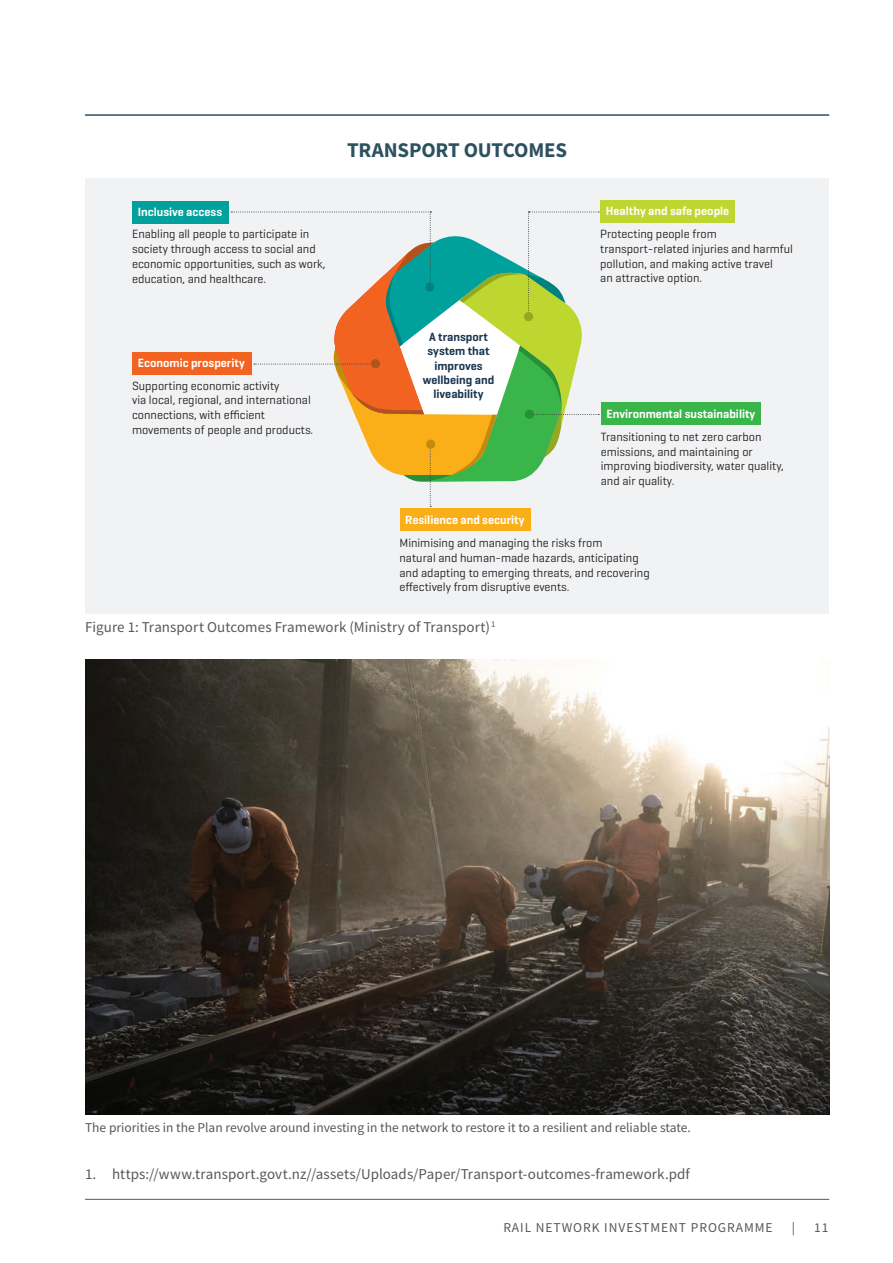
<style>
.page{position:relative;width:893px;height:1263px;background:#fff}
.page>*{position:absolute;margin:0;border:0;box-sizing:border-box;transform-origin:0 0}
.t1{font:700 21px "Source Sans Pro";letter-spacing:-.01em;color:#2e5160}
.t2{font:15px "Source Sans Pro";letter-spacing:.005em;color:#57585a}
.t3{font:13.5px "Source Sans Pro";color:#57585a}
.t4{font:13.5px "Source Sans Pro";letter-spacing:.07em;color:#57585a}
.t5{font:12.15px/14.9px "Geogrotesque";color:#231f20}
.t6{font:600 12.15px "Geogrotesque";color:#fff}
.t7{font:600 12.15px/14.1px "Geogrotesque";color:#1b3751;text-align:center}
</style>
<div class="page">
<hr style="left:85px;top:114px;width:744px;height:2px;background:#2e5160">
<hr style="left:85px;top:1199px;width:744px;height:1px;background:#57585a">
<img style="left:85px;top:659px;width:744px;height:455px">
<div style="left:85px;top:179px;width:744px;height:435px;background:#f1f2f3"></div>
<div style="left:132px;top:201px;width:96px;height:22px;background:#00a19d"></div>
<div style="left:600px;top:200px;width:135px;height:23px;background:#bed630"></div>
<div style="left:601px;top:402px;width:160px;height:23px;background:#3ab54a"></div>
<div style="left:132px;top:352px;width:119px;height:22px;background:#f26221"></div>
<div style="left:400px;top:509px;width:130px;height:22px;background:#faaf18"></div>
<svg style="left:231px;top:212px;width:368px;height:295px"></svg>
<div style="left:425px;top:282px;width:9px;height:10px;background:#00827e;border-radius:50%"></div>
<div style="left:524px;top:312px;width:9px;height:9px;background:#93a924;border-radius:50%"></div>
<div style="left:525px;top:410px;width:9px;height:9px;background:#269039;border-radius:50%"></div>
<div style="left:426px;top:439px;width:10px;height:10px;background:#c48a0c;border-radius:4px"></div>
<div style="left:370px;top:359px;width:10px;height:10px;background:#b0531f;border-radius:4px"></div>
<p class="t6" style="left:138px;top:204px;width:86px">Inclusive access</p>
<p class="t5" style="left:132px;top:226px;width:195px">Enabling all people to participate in society through access to social and economic opportunities, such as work, education, and healthcare.</p>
<p class="t6" style="left:138px;top:355px;width:108px">Economic prosperity</p>
<p class="t5" style="left:132px;top:378px;width:183px">Supporting economic activity<br>via local, regional, and international connections, with efficient movements of people and products.</p>
<h1 class="t1" style="left:347px;top:136px;width:222px">TRANSPORT OUTCOMES</h1>
<p class="t7" style="left:423px;top:330px;width:73px">A transport system that improves wellbeing and liveability</p>
<p class="t6" style="left:606px;top:204px;width:125px">Healthy and safe people</p>
<p class="t5" style="left:600px;top:226px;width:194px">Protecting people from transport-related injuries and harmful pollution, and making active travel<br>an attractive option.</p>
<p class="t6" style="left:607px;top:406px;width:150px">Environmental sustainability</p>
<p class="t5" style="left:601px;top:429px;width:185px">Transitioning to net zero carbon emissions, and maintaining or improving biodiversity, water quality, and air quality.</p>
<p class="t6" style="left:405px;top:513px;width:121px">Resilience and security</p>
<p class="t5" style="left:399px;top:535px;width:252px">Minimising and managing the risks from<br>natural and human-made hazards, anticipating and adapting to emerging threats, and recovering effectively from disruptive events.</p>
<p class="t2" style="left:85px;top:618px;width:412px">Figure 1: Transport Outcomes Framework (Ministry of Transport) <sup>1</sup></p>
<p class="t3" style="left:85px;top:1119px;width:607px">The priorities in the Plan revolve around investing in the network to restore it to a resilient and reliable state.</p>
<p class="t2" style="left:85px;top:1164px;width:607px">1. https://www.transport.govt.nz//assets/Uploads/Paper/Transport-outcomes-framework.pdf</p>
<p class="t4" style="left:503px;top:1219px;width:271px">RAIL NETWORK INVESTMENT PROGRAMME</p>
<p class="t3" style="left:792px;top:1219px;width:5px">|</p>
<p class="t3" style="left:814px;top:1219px;width:16px">11</p>
</div>
